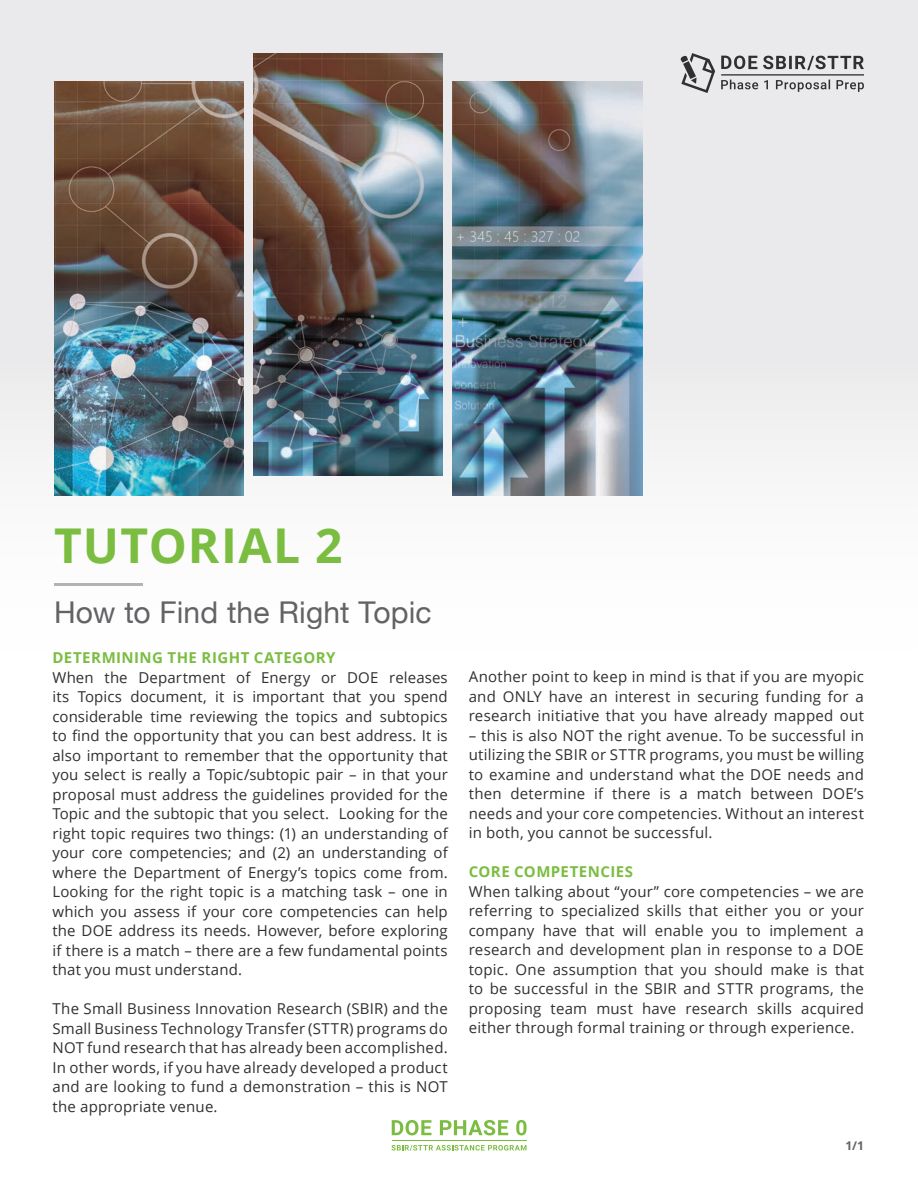
<style>
.page{position:relative;width:918px;height:1188px;background:#fff}
.page>*{position:absolute;margin:0;border:0;box-sizing:border-box;transform-origin:0 0}
.t1{font:700 48px "Open Sans";letter-spacing:.025em;color:#7bbd41}
.t2{font:30px "Helvetica Neue";letter-spacing:.005em;color:#636366}
.t3{font:15px/19.5px "Open Sans";letter-spacing:.015em;color:#312f30}
.t4{font:700 15px "Open Sans";letter-spacing:.03em;color:#7bbd41}
.t5{font:700 12px "Open Sans";color:#636366}
</style>
<div class="page">
<svg style="left:392px;top:1120px;width:39px;height:15px"></svg>
<svg style="left:440px;top:1120px;width:68px;height:15px"></svg>
<svg style="left:516px;top:1120px;width:10px;height:15px"></svg>
<svg style="left:392px;top:1145px;width:134px;height:6px"></svg>
<hr style="left:392px;top:1140px;width:134px;height:1px;background:#7bbd41">
<div style="left:0;top:0;width:918px;height:682px;background:#f4f3f4"></div>
<hr style="left:55px;top:584px;width:88px;height:2px;background:#b2b3b7">
<img style="left:54px;top:81px;width:189px;height:414px">
<img style="left:253px;top:54px;width:190px;height:422px">
<img style="left:453px;top:81px;width:189px;height:414px">
<svg style="left:680px;top:53px;width:184px;height:40px"></svg>
<h1 class="t1" style="left:54px;top:512px;width:290px">TUTORIAL 2</h1>
<h2 class="t2" style="left:54px;top:594px;width:379px">How to Find the Right Topic</h2>
<p class="t4" style="left:52px;top:647px;width:284px">DETERMINING THE RIGHT CATEGORY</p>
<p class="t3" style="left:52px;top:667px;width:397px;text-align:justify">When the Department of Energy or DOE releases its Topics document, it is important that you spend considerable time reviewing the topics and subtopics</p>
<p class="t3" style="left:52px;top:725px;width:397px">to find the opportunity that you can best address. It is</p>
<p class="t3" style="left:52px;top:745px;width:397px;text-align:justify">also important to remember that the opportunity that you select is really a Topic/subtopic pair – in that your proposal must address the guidelines provided for the</p>
<p class="t3" style="left:52px;top:803px;width:397px">Topic and the subtopic that you select. Looking for the</p>
<p class="t3" style="left:52px;top:823px;width:397px">right topic requires two things: (1) an understanding of your core competencies; and (2) an understanding of</p>
<p class="t3" style="left:52px;top:862px;width:397px">where the Department of Energy’s topics come from.<br>Looking for the right topic is a matching task – one in</p>
<p class="t3" style="left:52px;top:901px;width:397px">which you assess if your core competencies can help</p>
<p class="t3" style="left:52px;top:920px;width:397px">the DOE address its needs. However, before exploring</p>
<p class="t3" style="left:52px;top:940px;width:397px">if there is a match – there are a few fundamental points</p>
<p class="t3" style="left:52px;top:959px;width:191px">that you must understand.</p>
<p class="t3" style="left:52px;top:998px;width:397px;text-align:justify">The Small Business Innovation Research (SBIR) and the Small Business Technology Transfer (STTR) programs do NOT fund research that has already been accomplished.<br>In other words, if you have already developed a product and are looking to fund a demonstration – this is NOT the appropriate venue.</p>
<p class="t3" style="left:469px;top:667px;width:397px">Another point to keep in mind is that if you are myopic and ONLY have an interest in securing funding for a</p>
<p class="t3" style="left:469px;top:706px;width:397px">research initiative that you have already mapped out</p>
<p class="t3" style="left:469px;top:725px;width:397px;text-align:justify">– this is also NOT the right avenue. To be successful in utilizing the SBIR or STTR programs, you must be willing to examine and understand what the DOE needs and</p>
<p class="t3" style="left:469px;top:784px;width:397px">then determine if there is a match between DOE’s</p>
<p class="t3" style="left:469px;top:803px;width:397px">needs and your core competencies. Without an interest in both, you cannot be successful.</p>
<p class="t4" style="left:469px;top:861px;width:166px">CORE COMPETENCIES</p>
<p class="t3" style="left:469px;top:881px;width:397px">When talking about “your” core competencies – we are referring to specialized skills that either you or your</p>
<p class="t3" style="left:469px;top:920px;width:397px">company have that will enable you to implement a research and development plan in response to a DOE</p>
<p class="t3" style="left:469px;top:959px;width:397px;text-align:justify">topic. One assumption that you should make is that to be successful in the SBIR and STTR programs, the proposing team must have research skills acquired either through formal training or through experience.</p>
<p class="t5" style="left:845px;top:1137px;width:20px">1/1</p>
</div>
